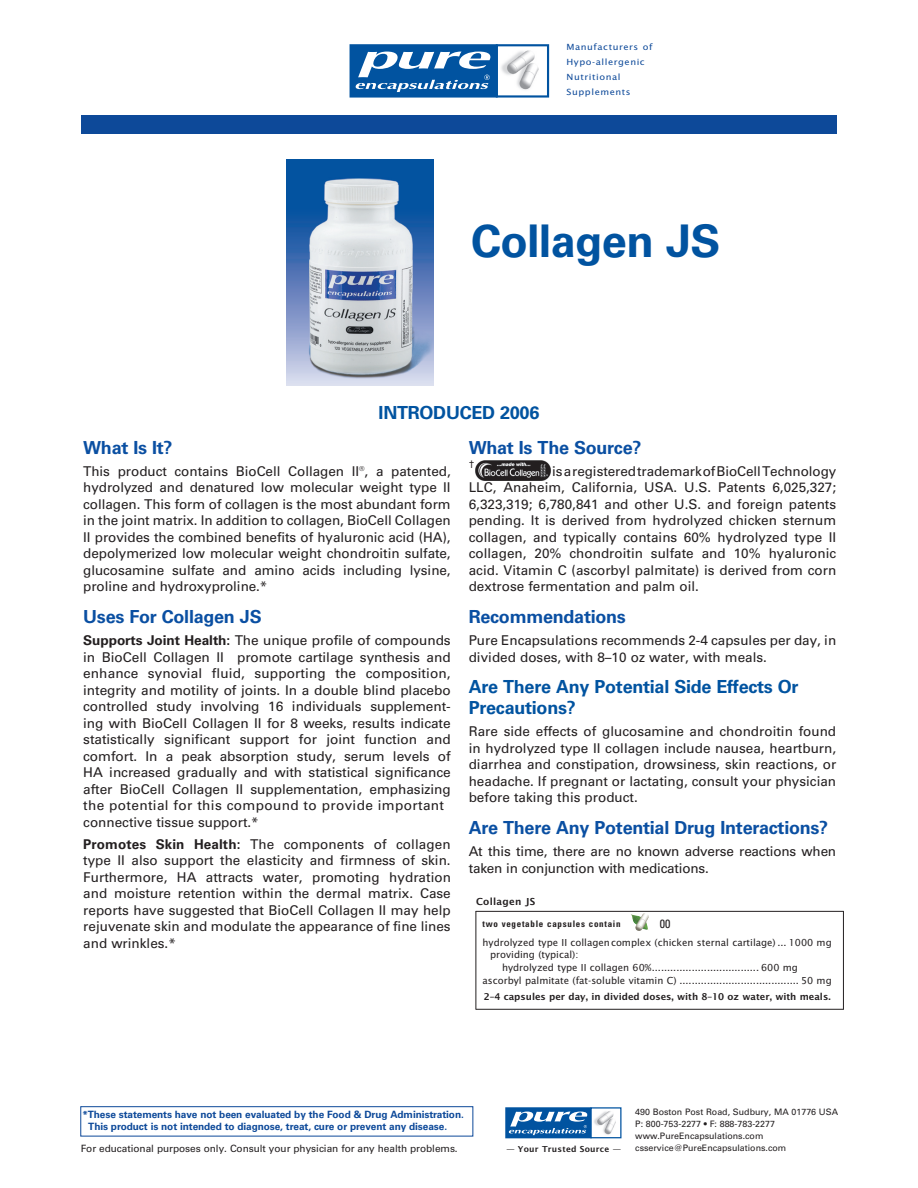
<style>
.page{position:relative;width:918px;height:1188px;background:#fff}
.page>*{position:absolute;margin:0;border:0;box-sizing:border-box;transform-origin:0 0}
.t1{font:700 45px "Univers";letter-spacing:-.015em;color:#0153a0}
.t2{font:700 18px "Univers";letter-spacing:-.015em;color:#0a4fa2}
.t3{font:700 18px/21px "Univers";letter-spacing:-.015em;color:#0153a0}
.t4{font:13.5px/16.5px "Univers";letter-spacing:-.005em;color:#231f20;text-align:justify}
.t5{font:condensed 12px "Univers";color:#231f20}
.t6{font:10.5px "Lucida Sans EF";color:#231f20}
.t7{font:600 10.5px "Lucida Sans EF";letter-spacing:.025em;color:#231f20}
.t8{font:10.5px "Univers";color:#231f20}
.t9{font:600 10.2px "Lucida Sans EF";color:#231f20}
.t10{font:700 10.05px/12px "Univers";letter-spacing:-.01em;color:#0d4999}
.t11{font:10.05px "Univers";letter-spacing:-.005em;color:#231f20}
.t12{font:9.15px/14.9px "Lucida Sans EF";letter-spacing:.055em;color:#0d4999;scale:1.1 1}
.t13{font:700 condensed 9px "Univers";letter-spacing:.08em;color:#231f20}
.t14{font:600 9px "Lucida Sans EF";letter-spacing:.025em;color:#231f20}
.t15{font:8.85px/12px "Univers";color:#231f20}
.s1{font-weight:700}
</style>
<div class="page">
<img style="left:475px;top:460px;width:76px;height:20px">
<img style="left:286px;top:159px;width:147px;height:227px">
<hr style="left:476px;top:911px;width:368px;height:1px;background:#231f20">
<img style="left:631px;top:913px;width:18px;height:18px">
<hr style="left:476px;top:1009px;width:368px;height:1px;background:#231f20">
<div style="left:81px;top:115px;width:756px;height:19px;background:#0d4999"></div>
<div style="left:350px;top:44px;width:148px;height:54px;background:#0153a0"></div>
<svg style="left:355px;top:52px;width:136px;height:40px"></svg>
<div style="left:496px;top:44px;width:53px;height:54px;border:2px solid #0153a0"></div>
<img style="left:501px;top:50px;width:37px;height:40px">
<hr style="left:476px;top:911px;width:1px;height:98px;background:#231f20">
<hr style="left:843px;top:911px;width:1px;height:99px;background:#231f20">
<div style="left:80px;top:1106px;width:393px;height:30px;border:1px solid #0d4999"></div>
<div style="left:505px;top:1107px;width:87px;height:31px;background:#0153a0"></div>
<svg style="left:509px;top:1112px;width:79px;height:23px"></svg>
<div style="left:590px;top:1107px;width:32px;height:31px;border:1px solid #0153a0"></div>
<img style="left:594px;top:1111px;width:21px;height:24px">
<p class="t12" style="left:567px;top:40px;width:80px">Manufacturers of<br>Hypo-allergenic<br>Nutritional<br>Supplements</p>
<h1 class="t1" style="left:471px;top:215px;width:251px">Collagen JS</h1>
<h2 class="t3" style="left:379px;top:402px;width:162px">INTRODUCED 2006</h2>
<h2 class="t2" style="left:83px;top:437px;width:91px">What Is It?</h2>
<p class="t4" style="left:83px;top:463px;width:369px">This product contains BioCell Collagen II<sup>®</sup>, a patented, hydrolyzed and denatured low molecular weight type II collagen. This form of collagen is the most abundant form in the joint matrix. In addition to collagen, BioCell Collagen II provides the combined benefits of hyaluronic acid (HA), depolymerized low molecular weight chondroitin sulfate, glucosamine sulfate and amino acids including lysine, proline and hydroxyproline.*</p>
<h2 class="t2" style="left:83px;top:606px;width:180px">Uses For Collagen JS</h2>
<p class="t4" style="left:83px;top:632px;width:369px;text-align:left"><span class="s1">Supports Joint Health:</span> The unique profile of compounds in BioCell Collagen II promote cartilage synthesis and enhance synovial fluid, supporting the composition, integrity and motility of joints. In a double blind placebo controlled study involving 16 individuals supplement&shy;ing with BioCell Collagen II for 8 weeks, results indicate statistically significant support for joint function and comfort. In a peak absorption study, serum levels of HA increased gradually and with statistical significance after BioCell Collagen II supplementation, emphasizing the potential for this compound to provide important connective tissue support.*</p>
<p class="t4" style="left:83px;top:836px;width:369px"><span class="s1">Promotes Skin Health:</span> The components of collagen type II also support the elasticity and firmness of skin.<br>Furthermore, HA attracts water, promoting hydration and moisture retention within the dermal matrix. Case reports have suggested that BioCell Collagen II may help rejuvenate skin and modulate the appearance of fine lines and wrinkles.*</p>
<h2 class="t2" style="left:469px;top:437px;width:174px">What Is The Source?</h2>
<p class="t8" style="left:469px;top:458px;width:7px">†</p>
<p class="t4" style="left:469px;top:463px;width:369px;text-indent:84px">is a registered trademark of BioCell Technology LLC, Anaheim, California, USA. U.S. Patents 6,025,327; 6,323,319; 6,780,841 and other U.S. and foreign patents pending. It is derived from hydrolyzed chicken sternum collagen, and typically contains 60% hydrolyzed type II collagen, 20% chondroitin sulfate and 10% hyaluronic acid. Vitamin C (ascorbyl palmitate) is derived from corn dextrose fermentation and palm oil.</p>
<h2 class="t2" style="left:469px;top:606px;width:159px">Recommendations</h2>
<p class="t4" style="left:469px;top:632px;width:369px">Pure Encapsulations recommends 2-4 capsules per day, in divided doses, with 8–10 oz water, with meals.</p>
<h2 class="t3" style="left:469px;top:677px;width:331px">Are There Any Potential Side Effects Or<br>Precautions?</h2>
<p class="t4" style="left:469px;top:723px;width:369px">Rare side effects of glucosamine and chondroitin found in hydrolyzed type II collagen include nausea, heartburn, diarrhea and constipation, drowsiness, skin reactions, or headache. If pregnant or lactating, consult your physician before taking this product.</p>
<h2 class="t2" style="left:469px;top:817px;width:361px">Are There Any Potential Drug Interactions?</h2>
<p class="t4" style="left:469px;top:843px;width:369px">At this time, there are no known adverse reactions when taken in conjunction with medications.</p>
<p class="t7" style="left:476px;top:896px;width:61px">Collagen JS</p>
<p class="t13" style="left:483px;top:918px;width:139px">two vegetable capsules contain</p>
<p class="t5" style="left:660px;top:916px;width:12px">00</p>
<p class="t6" style="left:483px;top:937px;width:351px">hydrolyzed type II collagencomplex (chicken sternal cartilage) ... 1000 mg</p>
<p class="t6" style="left:490px;top:949px;width:90px">providing (typical):</p>
<p class="t6" style="left:502px;top:962px;width:297px">hydrolyzed type II collagen 60%................................... 600 mg</p>
<p class="t6" style="left:483px;top:975px;width:351px">ascorbyl palmitate (fat-soluble vitamin C) ....................................... 50 mg</p>
<p class="t9" style="left:484px;top:991px;width:348px">2–4 capsules per day, in divided doses, with 8–10 oz water, with meals.</p>
<p class="t10" style="left:88px;top:1109px;width:377px;text-indent:-6px">*These statements have not been evaluated by the Food &amp; Drug Administration.<br>This product is not intended to diagnose, treat, cure or prevent any disease.</p>
<p class="t15" style="left:635px;top:1106px;width:204px">490 Boston Post Road, Sudbury, MA 01776 USA<br>P: 800-753-2277 • F: 888-783-2277 www.PureEncapsulations.com</p>
<p class="t14" style="left:506px;top:1144px;width:116px">— Your Trusted Source —</p>
<p class="t15" style="left:635px;top:1142px;width:152px">csservice@PureEncapsulations.com</p>
<p class="t11" style="left:81px;top:1142px;width:379px">For educational purposes only. Consult your physician for any health problems.</p>
</div>
